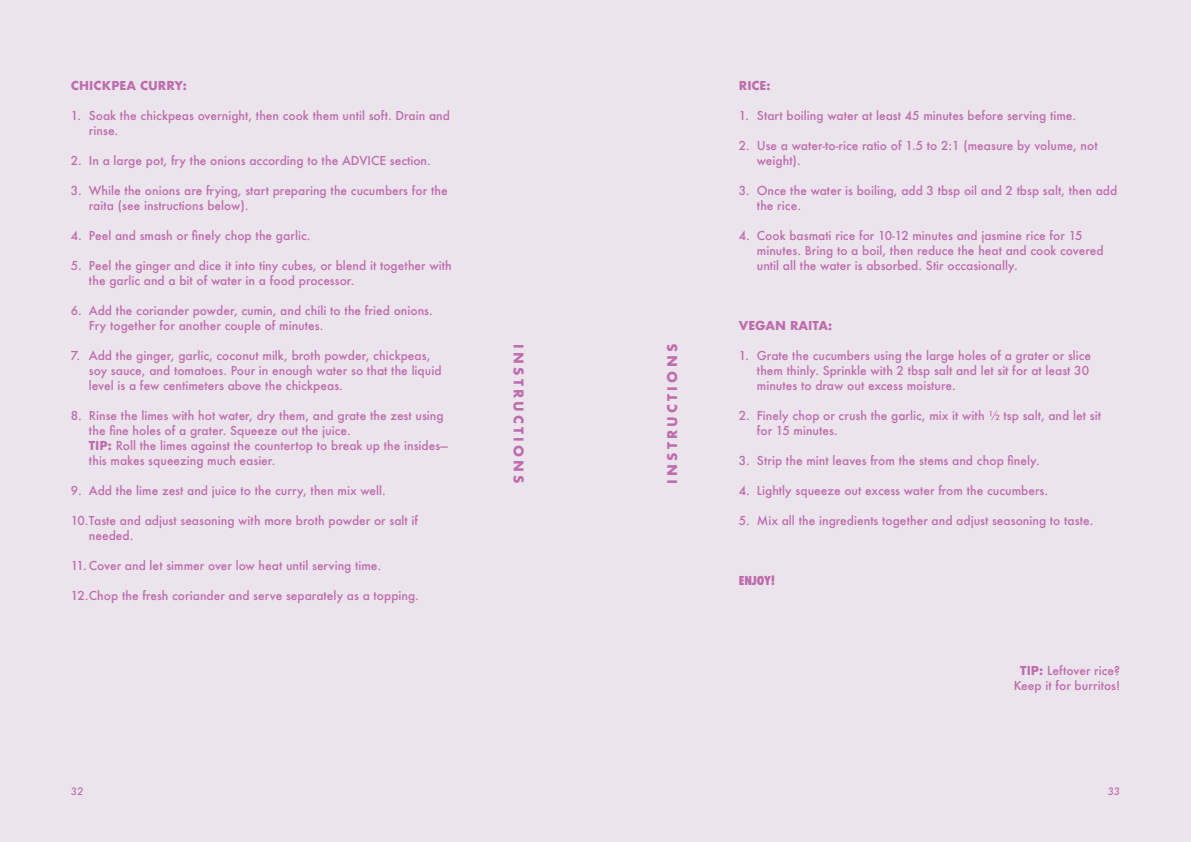
<style>
.page{position:relative;width:1191px;height:842px;background:#ece4ed}
.page>*{position:absolute;margin:0;border:0;box-sizing:border-box;transform-origin:0 0}
.t1{font:700 13px "Futura";letter-spacing:.25em;color:#be6dac}
.t2{font:500 12px/15px "Futura";color:#be6dac}
.t3{font:700 12px "Futura";color:#be6dac}
.t4{font:800 condensed 12px "Futura";color:#be6dac}
.t5{font:italic 500 10px "Futura";color:#be6dac}
.s1{font-weight:700}
</style>
<div class="page">
<p class="t3" style="left:71px;top:80px;width:117px">CHICKPEA CURRY:</p>
<p class="t2" style="left:89px;top:109px;width:363px;text-indent:-18px">1. Soak the chickpeas overnight, then cook them until soft. Drain and rinse.</p>
<p class="t2" style="left:71px;top:154px;width:361px">2. In a large pot, fry the onions according to the ADVICE section.</p>
<p class="t2" style="left:89px;top:184px;width:360px;text-indent:-18px">3. While the onions are frying, start preparing the cucumbers for the raita (see instructions below).</p>
<p class="t2" style="left:71px;top:229px;width:241px">4. Peel and smash or finely chop the garlic.</p>
<p class="t2" style="left:89px;top:259px;width:364px;text-indent:-18px">5. Peel the ginger and dice it into tiny cubes, or blend it together with the garlic and a bit of water in a food processor.</p>
<p class="t2" style="left:89px;top:304px;width:345px;text-indent:-18px">6. Add the coriander powder, cumin, and chili to the fried onions.<br>Fry together for another couple of minutes.</p>
<p class="t2" style="left:89px;top:349px;width:354px;text-indent:-18px">7. Add the ginger, garlic, coconut milk, broth powder, chickpeas, soy sauce, and tomatoes. Pour in enough water so that the liquid level is a few centimeters above the chickpeas.</p>
<p class="t2" style="left:89px;top:409px;width:361px;text-indent:-18px">8. Rinse the limes with hot water, dry them, and grate the zest using the fine holes of a grater. Squeeze out the juice.<br><span class="s1">TIP:</span> Roll the limes against the countertop to break up the insides— this makes squeezing much easier.</p>
<p class="t2" style="left:71px;top:484px;width:316px">9. Add the lime zest and juice to the curry, then mix well.</p>
<p class="t2" style="left:89px;top:514px;width:331px;text-indent:-18px">10.Taste and adjust seasoning with more broth powder or salt if needed.</p>
<p class="t2" style="left:71px;top:559px;width:312px">11. Cover and let simmer over low heat until serving time.</p>
<p class="t2" style="left:71px;top:589px;width:350px">12.Chop the fresh coriander and serve separately as a topping.</p>
<p class="t1" style="left:524px;top:344px;width:141px;rotate:90deg">INSTRUCTIONS</p>
<p class="t1" style="left:666px;top:484px;width:141px;rotate:-90deg">INSTRUCTIONS</p>
<p class="t3" style="left:739px;top:80px;width:33px">RICE:</p>
<p class="t2" style="left:739px;top:109px;width:339px">1. Start boiling water at least 45 minutes before serving time.</p>
<p class="t2" style="left:757px;top:139px;width:342px;text-indent:-18px">2. Use a water-to-rice ratio of 1.5 to 2:1 (measure by volume, not weight).</p>
<p class="t2" style="left:757px;top:184px;width:362px;text-indent:-18px">3. Once the water is boiling, add 3 tbsp oil and 2 tbsp salt, then add the rice.</p>
<p class="t2" style="left:757px;top:229px;width:348px;text-indent:-18px">4. Cook basmati rice for 10-12 minutes and jasmine rice for 15 minutes. Bring to a boil, then reduce the heat and cook covered until all the water is absorbed. Stir occasionally.</p>
<p class="t3" style="left:739px;top:320px;width:95px">VEGAN RAITA:</p>
<p class="t2" style="left:757px;top:349px;width:336px;text-indent:-18px">1. Grate the cucumbers using the large holes of a grater or slice them thinly. Sprinkle with 2 tbsp salt and let sit for at least 30 minutes to draw out excess moisture.</p>
<p class="t2" style="left:757px;top:409px;width:346px;text-indent:-18px">2. Finely chop or crush the garlic, mix it with ½ tsp salt, and let sit for 15 minutes.</p>
<p class="t2" style="left:739px;top:454px;width:302px">3. Strip the mint leaves from the stems and chop finely.</p>
<p class="t2" style="left:739px;top:484px;width:311px">4. Lightly squeeze out excess water from the cucumbers.</p>
<p class="t2" style="left:739px;top:514px;width:356px">5. Mix all the ingredients together and adjust seasoning to taste.</p>
<p class="t4" style="left:739px;top:575px;width:38px">ENJOY!</p>
<p class="t2" style="left:1013px;top:664px;width:108px;text-align:center"><span class="s1">TIP:</span> Leftover rice?<br>Keep it for burritos!</p>
<p class="t5" style="left:71px;top:787px;width:14px">32</p>
<p class="t5" style="left:1107px;top:787px;width:14px">33</p>
</div>
